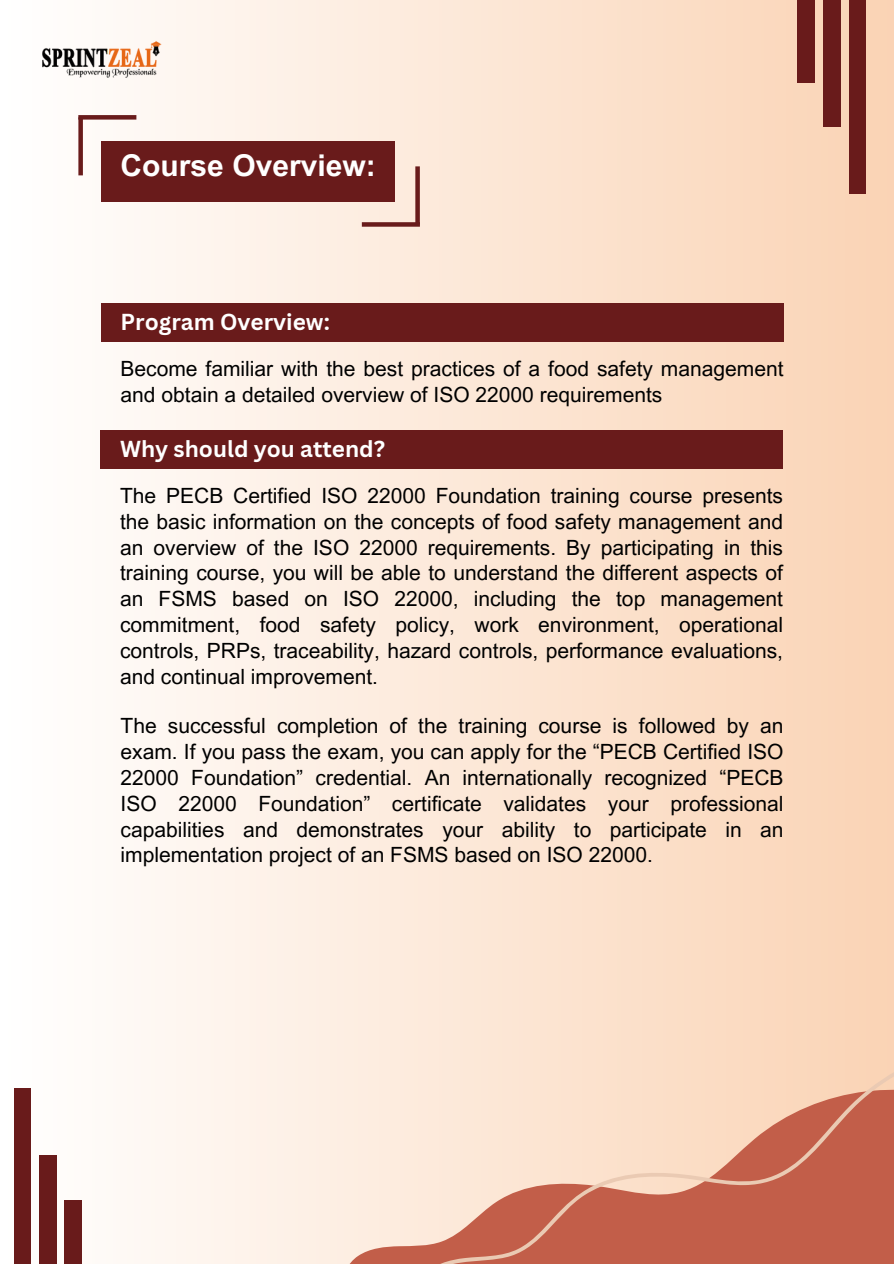
<style>
.page{position:relative;width:894px;height:1264px;background:#fff}
.page>*{position:absolute;margin:0;border:0;box-sizing:border-box;transform-origin:0 0}
.t1{font:700 30px "Arial MT Pro";color:#fff}
.t2{font:700 22.5px "Canva Sans";color:#fff}
.t3{font:21px/25.8px "Arial MT Pro";color:#000;text-align:justify}
</style>
<div class="page">
<div style="left:0;top:0;width:893px;height:1263px;background:linear-gradient(to right,#fff,#f9d3b4)"></div>
<div style="left:848px;top:0;width:17px;height:193px;background:#691b1b"></div>
<div style="left:823px;top:0;width:17px;height:127px;background:#691b1b"></div>
<div style="left:797px;top:0;width:17px;height:82px;background:#691b1b"></div>
<img style="left:37px;top:36px;width:127px;height:46px">
<div style="left:14px;top:1088px;width:17px;height:175px;background:#691b1b"></div>
<div style="left:39px;top:1155px;width:17px;height:108px;background:#691b1b"></div>
<div style="left:65px;top:1199px;width:17px;height:64px;background:#691b1b"></div>
<div style="left:101px;top:141px;width:293px;height:60px;background:#691b1b"></div>
<div style="left:101px;top:304px;width:682px;height:38px;background:#691b1b"></div>
<div style="left:78px;top:117px;width:5px;height:58px;background:#691b1b"></div>
<div style="left:415px;top:166px;width:5px;height:58px;background:#691b1b"></div>
<div style="left:78px;top:115px;width:58px;height:5px;background:#691b1b"></div>
<div style="left:362px;top:222px;width:58px;height:5px;background:#691b1b"></div>
<div style="left:340px;top:1089px;width:75px;height:174px;background:#fdecdf"></div>
<svg style="left:415px;top:1056px;width:478px;height:207px;background:#e1a792"></svg>
<div style="left:100px;top:431px;width:682px;height:38px;background:#691b1b"></div>
<h1 class="t1" style="left:121px;top:154px;width:256px">Course Overview:</h1>
<h2 class="t2" style="left:121px;top:306px;width:211px">Program Overview:</h2>
<p class="t3" style="left:121px;top:359px;width:664px">Become familiar with the best practices of a food safety management and obtain a detailed overview of ISO 22000 requirements</p>
<h2 class="t2" style="left:120px;top:433px;width:266px">Why should you attend?</h2>
<p class="t3" style="left:120px;top:485px;width:664px">The PECB Certified ISO 22000 Foundation training course presents the basic information on the concepts of food safety management and an overview of the ISO 22000 requirements. By participating in this training course, you will be able to understand the different aspects of an FSMS based on ISO 22000, including the top management commitment, food safety policy, work environment, operational controls, PRPs, traceability, hazard controls, performance evaluations, and continual improvement.</p>
<p class="t3" style="left:121px;top:715px;width:664px">The successful completion of the training course is followed by an exam. If you pass the exam, you can apply for the “PECB Certified ISO 22000 Foundation” credential. An internationally recognized “PECB ISO 22000 Foundation” certificate validates your professional capabilities and demonstrates your ability to participate in an implementation project of an FSMS based on ISO 22000.</p>
</div>
